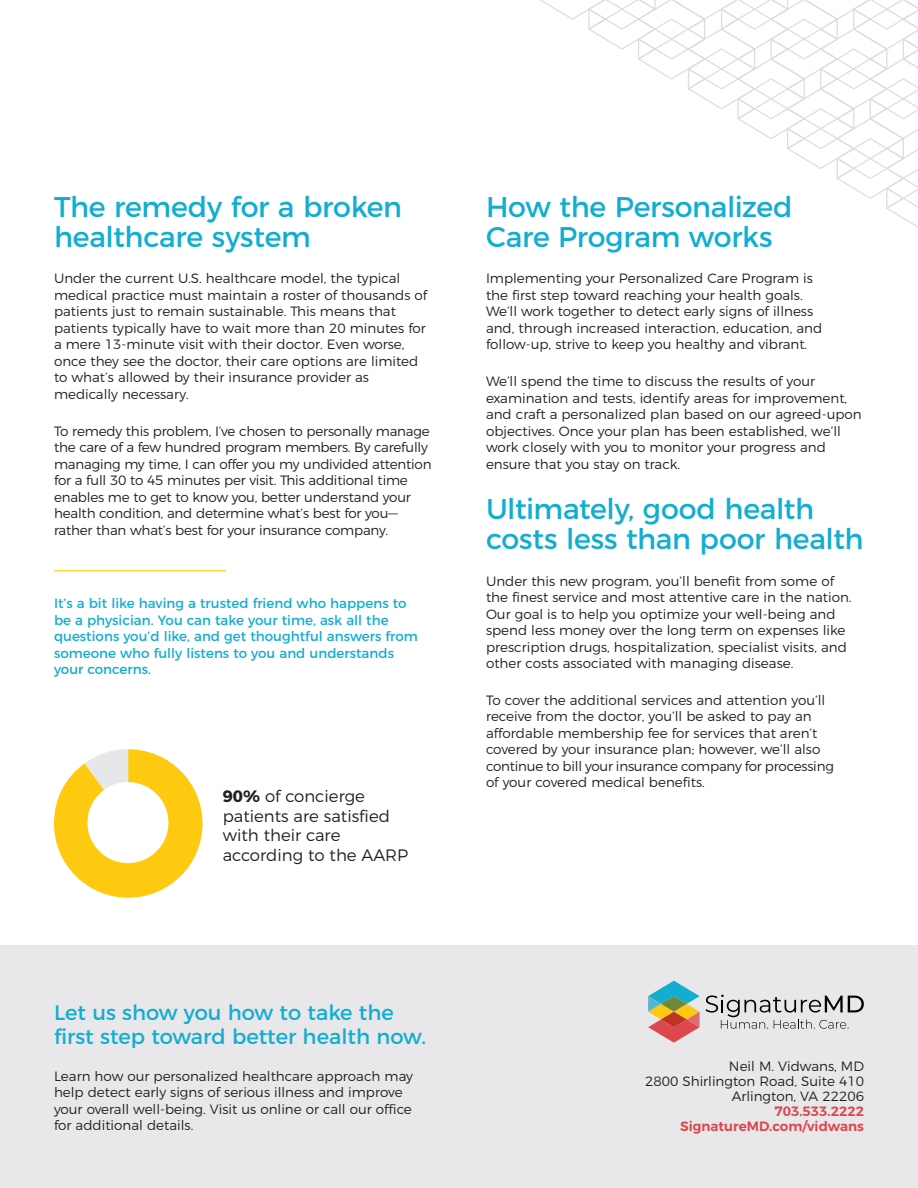
<style>
.page{position:relative;width:918px;height:1188px;background:#fff}
.page>*{position:absolute;margin:0;border:0;box-sizing:border-box;transform-origin:0 0}
.Body{font:28.5px/30px "Montserrat";letter-spacing:-.01em;color:#13add0}
.Body-2{font:21px/24px "Montserrat";color:#13add0}
.Body-3{font:300 16.5px/19.5px "Montserrat";color:#231f20}
.Body-4{font:300 13.5px/16.5px "Montserrat";color:#231f20}
.Body-5{font:13.5px/16.5px "Montserrat";color:#13add0}
.t1{font:600 13.5px "Montserrat";color:#dd484e}
.s1{font-weight:700}
</style>
<div class="page">
<svg style="left:540px;top:0;width:378px;height:228px"></svg>
<div style="left:0;top:945px;width:918px;height:243px;background:#e8e7ea"></div>
<svg style="left:54px;top:749px;width:148px;height:149px"></svg>
<div style="left:87px;top:782px;width:81px;height:81px;background:#fff;border-radius:50%"></div>
<hr style="left:55px;top:570px;width:171px;height:1px;background:#fdca10">
<svg style="left:706px;top:995px;width:158px;height:34px"></svg>
<svg style="left:648px;top:981px;width:52px;height:62px"></svg>
<p class="Body" style="left:54px;top:189px;width:350px">The remedy for a broken healthcare system</p>
<p class="Body-4" style="left:54px;top:269px;width:375px">Under the current U.S. healthcare model, the typical medical practice must maintain a roster of thousands of patients just to remain sustainable. This means that patients typically have to wait more than 20 minutes for a mere 13-minute visit with their doctor. Even worse, once they see the doctor, their care options are limited to what’s allowed by their insurance provider as medically necessary.</p>
<p class="Body-4" style="left:54px;top:421px;width:379px">To remedy this problem, I’ve chosen to personally manage the care of a few hundred program members. By carefully managing my time, I can offer you my undivided attention for a full 30 to 45 minutes per visit. This additional time enables me to get to know you, better understand your health condition, and determine what’s best for you— rather than what’s best for your insurance company.</p>
<p class="Body-5" style="left:54px;top:594px;width:365px">It’s a bit like having a trusted friend who happens to be a physician. You can take your time, ask all the questions you’d like, and get thoughtful answers from someone who fully listens to you and understands your concerns.</p>
<p class="Body-3" style="left:223px;top:785px;width:187px"><span class="s1">90%</span> of concierge patients are satisfied with their care according to the AARP</p>
<p class="Body" style="left:486px;top:189px;width:308px">How the Personalized<br>Care Program works</p>
<p class="Body-4" style="left:486px;top:269px;width:338px">Implementing your Personalized Care Program is the first step toward reaching your health goals.<br>We’ll work together to detect early signs of illness and, through increased interaction, education, and follow-up, strive to keep you healthy and vibrant.</p>
<p class="Body-4" style="left:486px;top:372px;width:377px">We’ll spend the time to discuss the results of your examination and tests, identify areas for improvement, and craft a personalized plan based on our agreed-upon objectives. Once your plan has been established, we’ll work closely with you to monitor your progress and ensure that you stay on track.</p>
<p class="Body" style="left:486px;top:491px;width:379px">Ultimately, good health costs less than poor health</p>
<p class="Body-4" style="left:486px;top:571px;width:367px">Under this new program, you’ll benefit from some of the finest service and most attentive care in the nation.<br>Our goal is to help you optimize your well-being and spend less money over the long term on expenses like prescription drugs, hospitalization, specialist visits, and other costs associated with managing disease.</p>
<p class="Body-4" style="left:486px;top:691px;width:349px">To cover the additional services and attention you’ll receive from the doctor, you’ll be asked to pay an affordable membership fee for services that aren’t covered by your insurance plan; however, we’ll also continue to bill your insurance company for processing of your covered medical benefits.</p>
<p class="Body-2" style="left:54px;top:999px;width:373px">Let us show you how to take the first step toward better health now.</p>
<p class="Body-4" style="left:54px;top:1067px;width:360px">Learn how our personalized healthcare approach may help detect early signs of serious illness and improve your overall well-being. Visit us online or call our office for additional details.</p>
<p class="Body-4" style="left:645px;top:1057px;width:220px;line-height:15px;text-align:right">Neil M. Vidwans, MD<br>2800 Shirlington Road, Suite 410<br>Arlington, VA 22206</p>
<p class="t1" style="left:774px;top:1100px;width:91px">703.533.2222</p>
<p class="t1" style="left:680px;top:1115px;width:185px">SignatureMD.com/vidwans</p>
</div>
